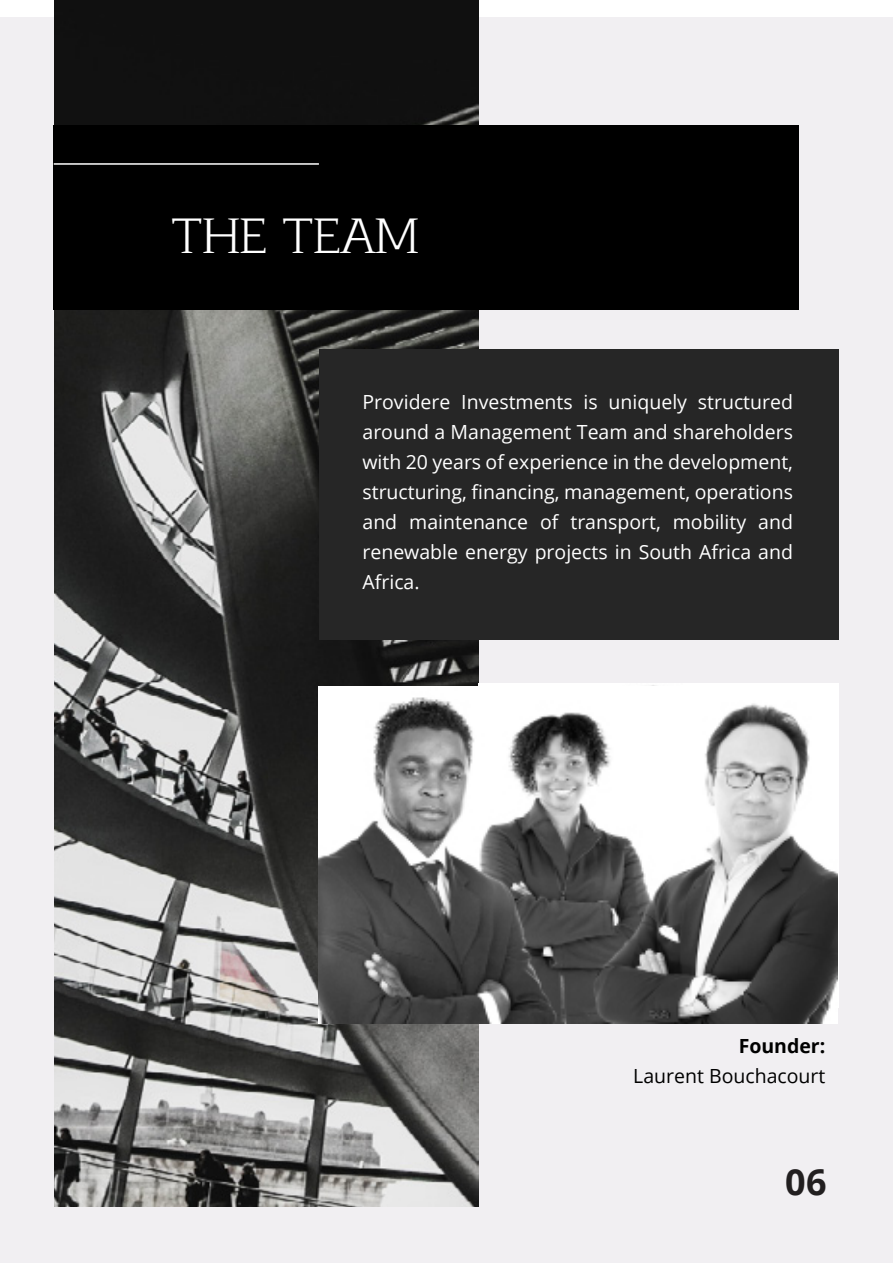
<style>
.page{position:relative;width:893px;height:1263px;background:#fff}
.page>*{position:absolute;margin:0;border:0;box-sizing:border-box;transform-origin:0 0}
.t1{font:48px "Aftaserif";color:#fff}
.t2{font:700 36px "Open Sans";color:#221f20}
.t3{font:19.5px/30px "Open Sans";color:#fff;text-align:justify}
.t4{font:19.5px "Open Sans";color:#000}
.t5{font:700 19.5px "Open Sans";color:#000}
</style>
<div class="page">
<div style="left:0;top:17px;width:893px;height:1246px;background:#f1eff2"></div>
<img style="left:55px;top:0;width:423px;height:1206px">
<div style="left:54px;top:126px;width:745px;height:184px;background:#000"></div>
<hr style="left:54px;top:163px;width:265px;height:2px;background:#fff">
<div style="left:319px;top:350px;width:519px;height:290px;background:#262626"></div>
<img style="left:319px;top:687px;width:518px;height:336px">
<h1 class="t1" style="left:171px;top:214px;width:248px">THE TEAM</h1>
<p class="t3" style="left:362px;top:386px;width:432px">Providere Investments is uniquely structured around a Management Team and shareholders with 20 years of experience in the development, structuring, financing, management, operations and maintenance of transport, mobility and renewable energy projects in South Africa and Africa.</p>
<p class="t5" style="left:739px;top:1032px;width:88px">Founder:</p>
<p class="t4" style="left:633px;top:1062px;width:194px">Laurent Bouchacourt</p>
<h2 class="t2" style="left:785px;top:1156px;width:43px">06</h2>
</div>
